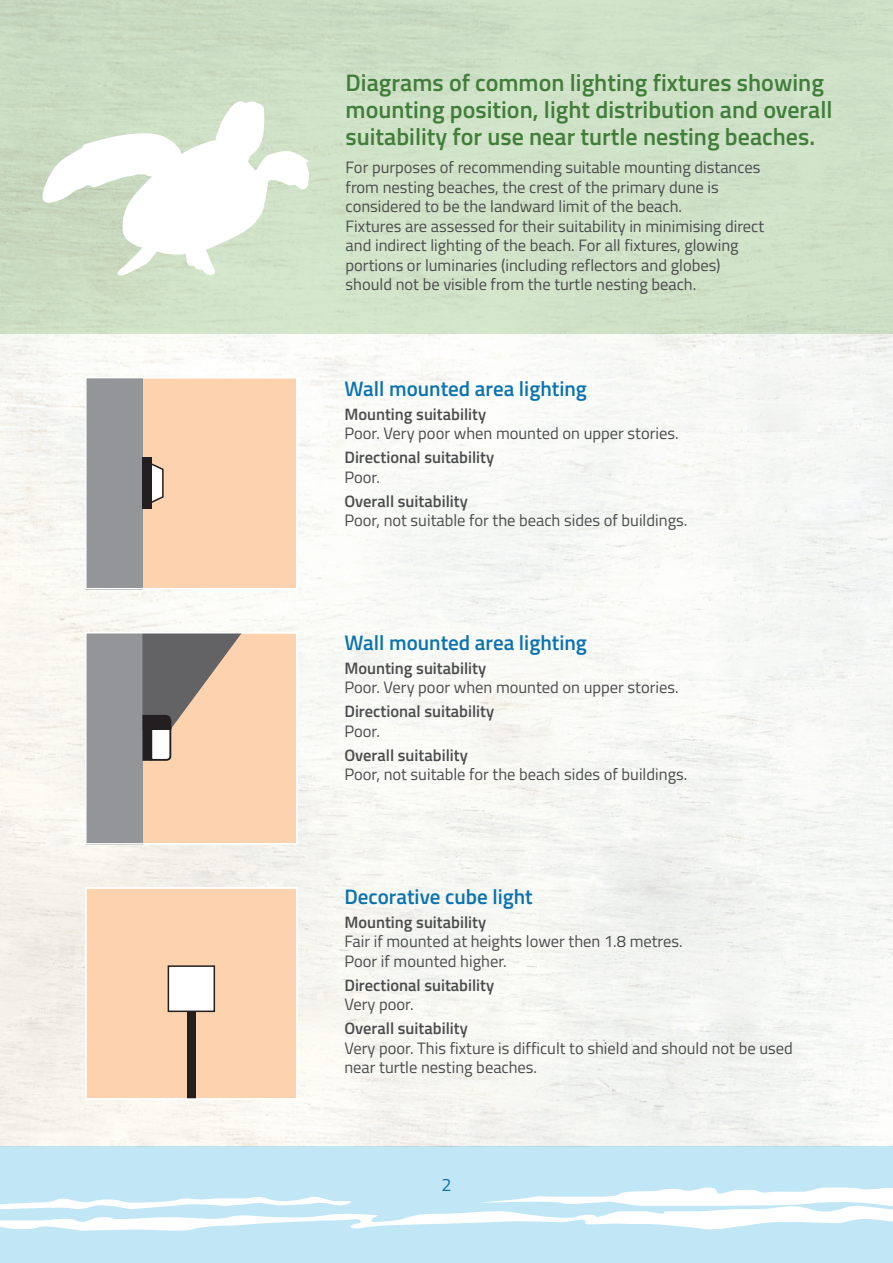
<style>
.page{position:relative;width:893px;height:1263px;background:#fff}
.page>*{position:absolute;margin:0;border:0;box-sizing:border-box;transform-origin:0 0}
.t1{font:600 24px/27px "Titillium";color:#417e3a}
.t2{font:600 21px "Titillium";color:#0b73ae}
.t3{font:18px "Titillium";color:#0b73ae}
.t4{font:16.5px/19.5px "Titillium";color:#4b4c4d}
.t5{font:600 16.5px "Titillium";color:#4b4c4d}
</style>
<div class="page">
<img style="left:0;top:334px;width:893px;height:812px">
<svg style="left:0;top:1146px;width:893px;height:117px;background:#caeaf7"></svg>
<div style="left:0;top:0;width:893px;height:334px;background:#cfe1c7"></div>
<div style="left:85px;top:632px;width:213px;height:213px;background:#fcd2af"></div>
<div style="left:85px;top:632px;width:57px;height:213px;background:#939598"></div>
<div style="left:85px;top:632px;width:213px;height:213px;border:2px solid #fff"></div>
<svg style="left:142px;top:632px;width:100px;height:130px"></svg>
<div style="left:85px;top:377px;width:213px;height:212px;background:#fcd2af"></div>
<div style="left:85px;top:377px;width:57px;height:212px;background:#939598"></div>
<div style="left:85px;top:377px;width:213px;height:212px;border:2px solid #fff"></div>
<svg style="left:152px;top:463px;width:12px;height:40px"></svg>
<div style="left:142px;top:458px;width:10px;height:51px;background:#231f20"></div>
<svg style="left:42px;top:101px;width:267px;height:175px"></svg>
<div style="left:85px;top:887px;width:213px;height:213px;background:#fcd2af"></div>
<div style="left:187px;top:994px;width:9px;height:105px;background:#231f20"></div>
<div style="left:168px;top:966px;width:46px;height:45px;background:#fff"></div>
<div style="left:168px;top:965px;width:47px;height:47px;border:2px solid #231f20"></div>
<div style="left:85px;top:887px;width:213px;height:213px;border:2px solid #fff"></div>
<h1 class="t1" style="left:346px;top:68px;width:489px">Diagrams of common lighting fixtures showing mounting position, light distribution and overall suitability for use near turtle nesting beaches.</h1>
<p class="t4" style="left:346px;top:157px;width:420px">For purposes of recommending suitable mounting distances from nesting beaches, the crest of the primary dune is considered to be the landward limit of the beach.<br>Fixtures are assessed for their suitability in minimising direct and indirect lighting of the beach. For all fixtures, glowing portions or luminaries (including reflectors and globes) should not be visible from the turtle nesting beach.</p>
<p class="t2" style="left:344px;top:372px;width:244px">Wall mounted area lighting</p>
<p class="t5" style="left:344px;top:401px;width:143px">Mounting suitability</p>
<p class="t4" style="left:344px;top:423px;width:336px">Poor. Very poor when mounted on upper stories.</p>
<p class="t5" style="left:344px;top:445px;width:151px">Directional suitability</p>
<p class="t4" style="left:344px;top:466px;width:37px">Poor.</p>
<p class="t5" style="left:344px;top:489px;width:125px">Overall suitability</p>
<p class="t4" style="left:344px;top:510px;width:344px">Poor, not suitable for the beach sides of buildings.</p>
<p class="t2" style="left:344px;top:626px;width:244px">Wall mounted area lighting</p>
<p class="t5" style="left:344px;top:655px;width:143px">Mounting suitability</p>
<p class="t4" style="left:344px;top:677px;width:336px">Poor. Very poor when mounted on upper stories.</p>
<p class="t5" style="left:344px;top:699px;width:151px">Directional suitability</p>
<p class="t4" style="left:344px;top:720px;width:37px">Poor.</p>
<p class="t5" style="left:344px;top:743px;width:125px">Overall suitability</p>
<p class="t4" style="left:344px;top:764px;width:344px">Poor, not suitable for the beach sides of buildings.</p>
<p class="t2" style="left:344px;top:880px;width:190px">Decorative cube light</p>
<p class="t5" style="left:344px;top:909px;width:143px">Mounting suitability</p>
<p class="t4" style="left:344px;top:931px;width:340px">Fair if mounted at heights lower then 1.8 metres.<br>Poor if mounted higher.</p>
<p class="t5" style="left:344px;top:972px;width:151px">Directional suitability</p>
<p class="t4" style="left:344px;top:994px;width:71px">Very poor.</p>
<p class="t5" style="left:344px;top:1016px;width:125px">Overall suitability</p>
<p class="t4" style="left:344px;top:1037px;width:450px">Very poor. This fixture is difficult to shield and should not be used near turtle nesting beaches.</p>
<p class="t3" style="left:441px;top:1172px;width:12px">2</p>
</div>
